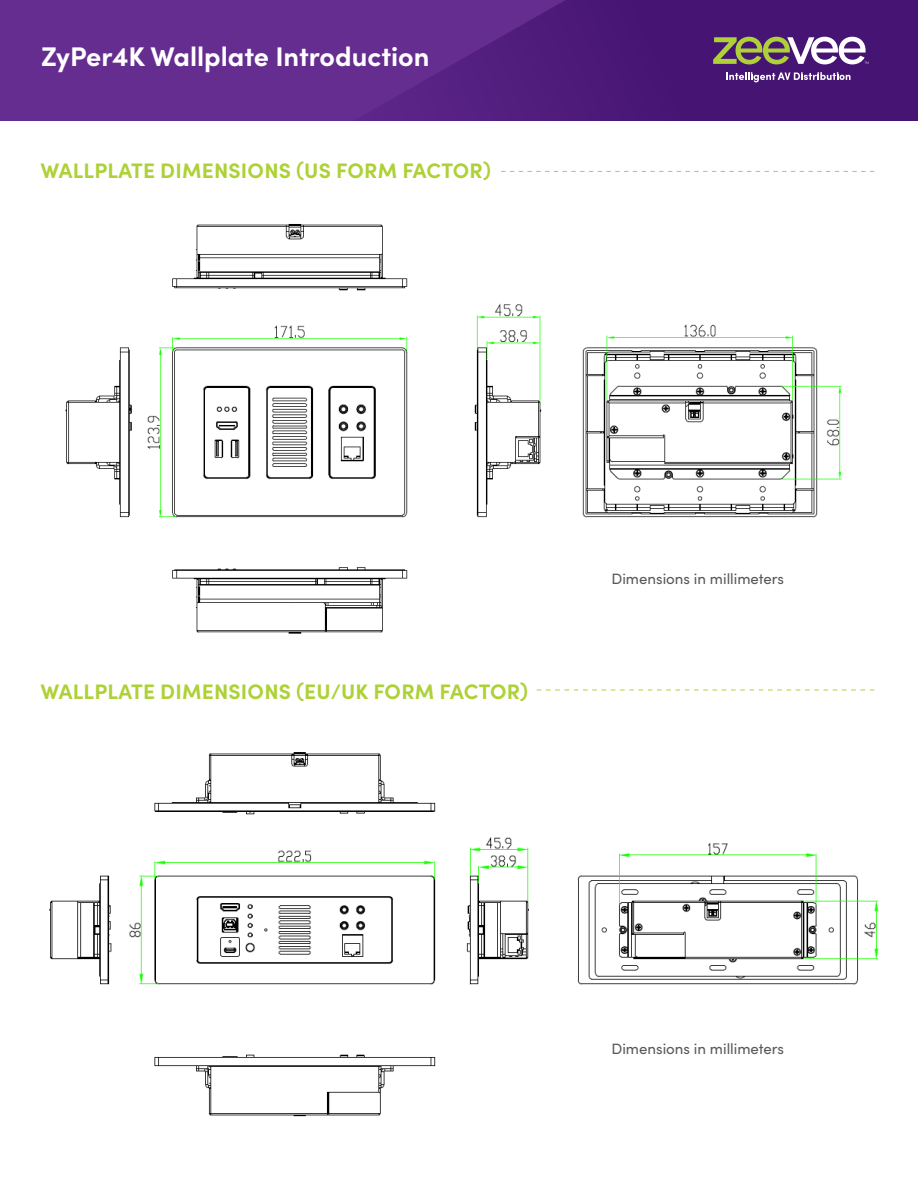
<style>
.page{position:relative;width:918px;height:1188px;background:#fff}
.page>*{position:absolute;margin:0;border:0;box-sizing:border-box;transform-origin:0 0}
.t1{font:700 27px "Sofia Pro";color:#fff}
.t2{font:700 21px "Sofia Pro";letter-spacing:.01em;color:#add136}
.t3{font:15px "Sofia Pro";color:#595858}
</style>
<div class="page">
<div style="left:0;top:0;width:343px;height:121px;background:#652d90"></div>
<svg style="left:343px;top:0;width:575px;height:121px;background:#4f1c7d"></svg>
<svg style="left:726px;top:72px;width:125px;height:10px"></svg>
<svg style="left:713px;top:37px;width:156px;height:27px"></svg>
<img style="left:65px;top:224px;width:777px;height:410px">
<img style="left:49px;top:752px;width:830px;height:365px">
<svg style="left:501px;top:171px;width:373px;height:1px"></svg>
<svg style="left:537px;top:690px;width:337px;height:1px"></svg>
<p class="t1" style="left:41px;top:36px;width:390px">ZyPer4K Wallplate Introduction</p>
<p class="t2" style="left:41px;top:155px;width:452px">WALLPLATE DIMENSIONS (US FORM FACTOR)</p>
<p class="t2" style="left:41px;top:675px;width:489px">WALLPLATE DIMENSIONS (EU/UK FORM FACTOR)</p>
<p class="t3" style="left:612px;top:568px;width:174px">Dimensions in millimeters</p>
<p class="t3" style="left:612px;top:1037px;width:174px">Dimensions in millimeters</p>
</div>
